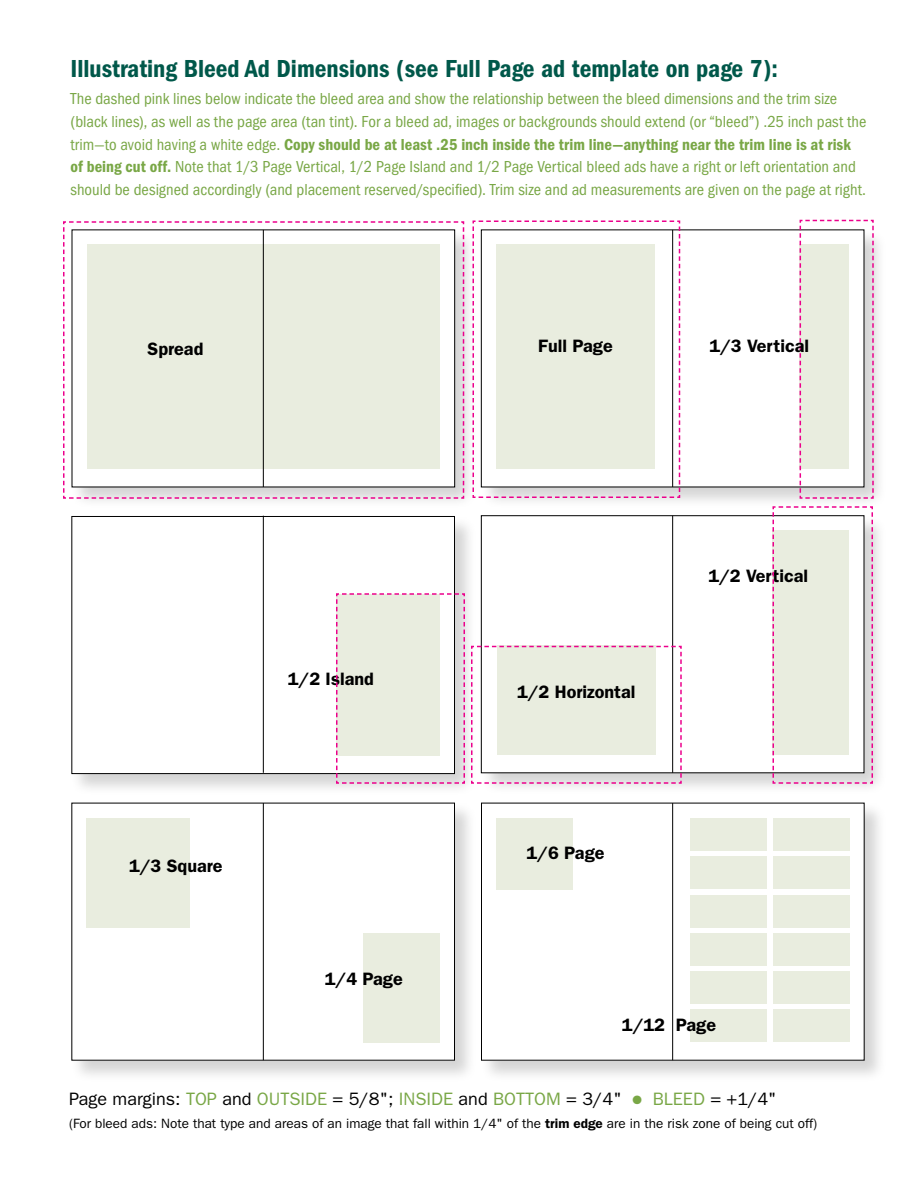
<style>
.page{position:relative;width:918px;height:1188px;background:#fff}
.page>*{position:absolute;margin:0;border:0;box-sizing:border-box;transform-origin:0 0}
.t1{font:25.5px "ITC Franklin Gothic Std Dm Cd";color:#00584a}
.t2{font:600 18px "ITC Franklin Gothic Std";color:#000}
.t3{font:18px "ITC Franklin Gothic Std";color:#000}
.t4{font:condensed 16.5px/22.5px "ITC Franklin Gothic Std";color:#79a746}
.t5{font:16.5px "ITC Franklin Gothic Std Dm Cd";letter-spacing:.005em;color:#79a746}
.t6{font:13.5px "ITC Franklin Gothic Std";color:#000}
.s1{font-family:"ITC Franklin Gothic Std";font-stretch:condensed}
.s2{font-family:"ITC Franklin Gothic Std Dm Cd";font-stretch:normal}
.s3{color:#79a746}
.s4{font-weight:600}
</style>
<div class="page">
<div style="left:480px;top:514px;width:406px;height:281px;background:#000;opacity:.17"></div>
<div style="left:481px;top:516px;width:383px;height:257px;background:#fff"></div>
<hr style="left:672px;top:516px;width:1px;height:257px;background:#000">
<div style="left:480px;top:802px;width:407px;height:280px;background:#000;opacity:.17"></div>
<div style="left:482px;top:803px;width:382px;height:257px;background:#fff"></div>
<div style="left:773px;top:818px;width:76px;height:33px;background:#e9eddf"></div>
<div style="left:773px;top:856px;width:76px;height:33px;background:#e9eddf"></div>
<div style="left:773px;top:895px;width:76px;height:32px;background:#e9eddf"></div>
<div style="left:773px;top:933px;width:76px;height:33px;background:#e9eddf"></div>
<div style="left:773px;top:971px;width:76px;height:33px;background:#e9eddf"></div>
<div style="left:773px;top:1009px;width:76px;height:33px;background:#e9eddf"></div>
<div style="left:691px;top:818px;width:76px;height:33px;background:#e9eddf"></div>
<div style="left:691px;top:856px;width:76px;height:33px;background:#e9eddf"></div>
<div style="left:691px;top:895px;width:76px;height:32px;background:#e9eddf"></div>
<div style="left:691px;top:933px;width:76px;height:33px;background:#e9eddf"></div>
<div style="left:691px;top:971px;width:76px;height:33px;background:#e9eddf"></div>
<div style="left:691px;top:1009px;width:76px;height:33px;background:#e9eddf"></div>
<div style="left:496px;top:818px;width:77px;height:72px;background:#e9eddf"></div>
<hr style="left:672px;top:803px;width:1px;height:257px;background:#000">
<div style="left:480px;top:228px;width:406px;height:281px;background:#000;opacity:.17"></div>
<div style="left:481px;top:230px;width:383px;height:257px;background:#fff"></div>
<div style="left:70px;top:228px;width:407px;height:281px;background:#f7f7f7"></div>
<div style="left:70px;top:515px;width:407px;height:281px;background:#000;opacity:.17"></div>
<div style="left:72px;top:516px;width:382px;height:258px;background:#fff"></div>
<hr style="left:263px;top:516px;width:1px;height:257px;background:#000">
<div style="left:70px;top:802px;width:407px;height:280px;background:#000;opacity:.17"></div>
<div style="left:72px;top:803px;width:382px;height:257px;background:#fff"></div>
<div style="left:363px;top:933px;width:77px;height:109px;background:#e9eddf"></div>
<hr style="left:263px;top:803px;width:1px;height:257px;background:#000">
<div style="left:87px;top:818px;width:103px;height:109px;background:#e9eddf"></div>
<svg style="left:63px;top:221px;width:402px;height:278px"></svg>
<svg style="left:472px;top:220px;width:209px;height:279px"></svg>
<svg style="left:335px;top:592px;width:347px;height:193px"></svg>
<svg style="left:772px;top:219px;width:102px;height:565px"></svg>
<h1 class="t1" style="left:70px;top:54px;width:709px">Illustrating Bleed Ad Dimensions (see Full Page ad template on page 7):</h1>
<p class="t4" style="left:70px;top:88px;width:797px">The dashed pink lines below indicate the bleed area and show the relationship between the bleed dimensions and the trim size (black lines), as well as the page area (tan tint). For a bleed ad, images or backgrounds should extend (or “bleed”) .25 inch past the</p>
<p class="t5" style="left:70px;top:135px;width:782px"><span class="s1">trim—to avoid having a white edge.</span> Copy should be at least .25 inch inside the trim line—anything near the trim line is at risk</p>
<p class="t4" style="left:70px;top:155px;width:797px"><span class="s2">of being cut off.</span> Note that 1/3 Page Vertical, 1/2 Page Island and 1/2 Page Vertical bleed ads have a right or left orientation and should be designed accordingly (and placement reserved/specified). Trim size and ad measurements are given on the page at right.</p>
<p class="t2" style="left:148px;top:338px;width:57px">Spread</p>
<p class="t2" style="left:288px;top:668px;width:88px">1/2 Island</p>
<p class="t2" style="left:129px;top:856px;width:95px">1/3 Square</p>
<p class="t2" style="left:325px;top:968px;width:80px">1/4 Page</p>
<p class="t2" style="left:538px;top:335px;width:76px">Full Page</p>
<p class="t2" style="left:709px;top:335px;width:101px">1/3 Vertical</p>
<p class="t2" style="left:517px;top:681px;width:120px">1/2 Horizontal</p>
<p class="t2" style="left:526px;top:842px;width:80px">1/6 Page</p>
<p class="t2" style="left:708px;top:565px;width:101px">1/2 Vertical</p>
<p class="t2" style="left:622px;top:1014px;width:96px">1/12 Page</p>
<p class="t3" style="left:69px;top:1089px;width:709px">Page margins: <span class="s3">TOP</span> and <span class="s3">OUTSIDE</span> = 5/8"; <span class="s3">INSIDE</span> and <span class="s3">BOTTOM</span> = 3/4" <span class="s3">● BLEED</span> = +1/4"</p>
<p class="t6" style="left:69px;top:1115px;width:750px">(For bleed ads: Note that type and areas of an image that fall within 1/4" of the <span class="s4">trim edge</span> are in the risk zone of being cut off)</p>
</div>
